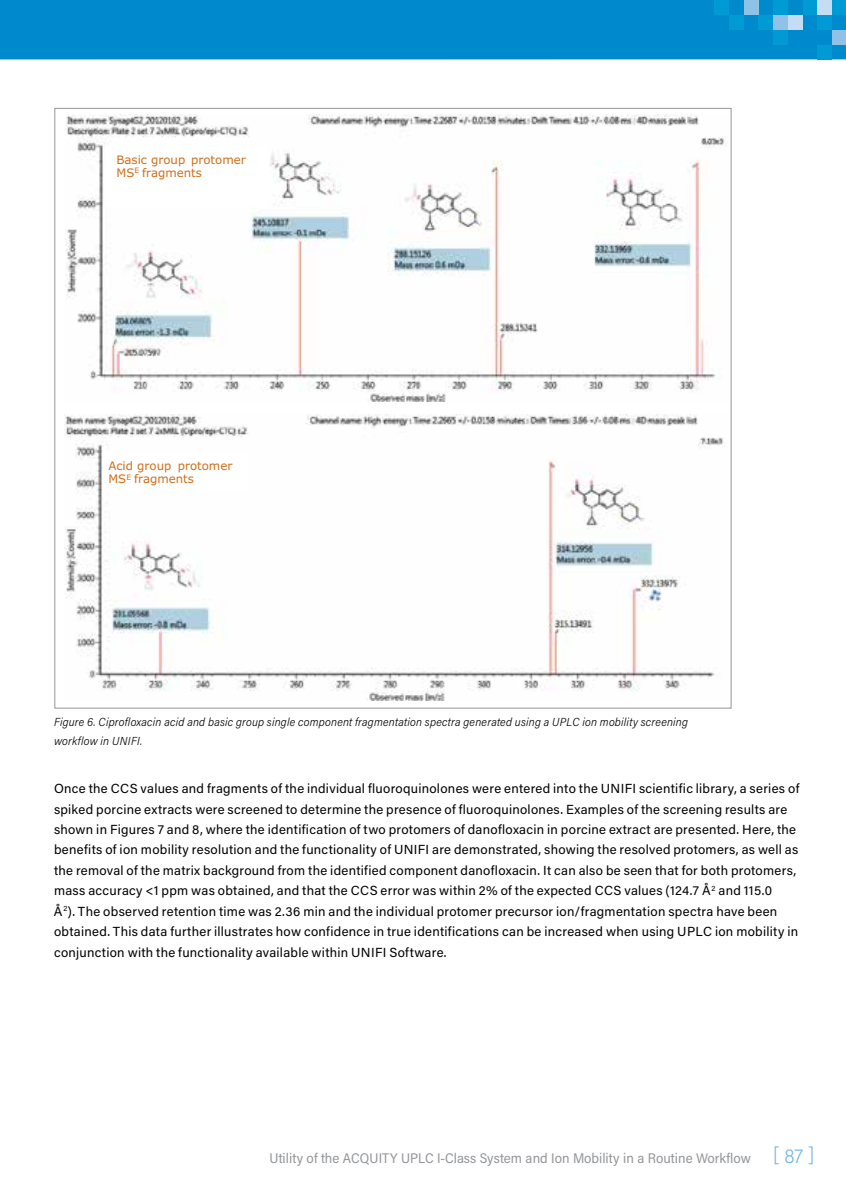
<style>
.page{position:relative;width:846px;height:1188px;background:#fff}
.page>*{position:absolute;margin:0;border:0;box-sizing:border-box;transform-origin:0 0}
.t1{font:14px "Acumin Pro Semi Cond";color:#939598}
.t2{font:13.2px/20.4px "Acumin Pro";letter-spacing:.025em;color:#000}
.t3{font:11.8px/12.8px "Verdana";color:#ce6f19}
.t4{font:italic 300 11.6px/18.6px "Acumin Pro Semi Cond";letter-spacing:.02em;color:#000}
.s1{font-weight:300;font-size:20px;color:#74b7e2}
</style>
<div class="page">
<img style="left:66px;top:115px;width:659px;height:286px">
<img style="left:65px;top:415px;width:658px;height:285px">
<div style="left:103px;top:451px;width:144px;height:42px;background:#fff"></div>
<div style="left:105px;top:146px;width:164px;height:62px;background:#fff"></div>
<div style="left:0;top:0;width:846px;height:59px;background:#008ace"></div>
<div style="left:714px;top:0;width:15px;height:15px;background:#009ad5"></div>
<div style="left:817px;top:45px;width:15px;height:14px;background:#009ad5"></div>
<div style="left:729px;top:15px;width:15px;height:15px;background:#009ad5"></div>
<div style="left:744px;top:0;width:15px;height:15px;background:#90c2e7"></div>
<div style="left:759px;top:15px;width:14px;height:15px;background:#009ad5"></div>
<div style="left:773px;top:15px;width:15px;height:15px;background:#90c2e7"></div>
<div style="left:788px;top:15px;width:15px;height:15px;background:#c5ddf2"></div>
<div style="left:773px;top:0;width:15px;height:15px;background:#009ad5"></div>
<div style="left:773px;top:30px;width:15px;height:15px;background:#009ad5"></div>
<div style="left:817px;top:0;width:15px;height:15px;background:#c5ddf2"></div>
<div style="left:803px;top:0;width:14px;height:15px;background:#009ad5"></div>
<div style="left:832px;top:0;width:14px;height:15px;background:#009ad5"></div>
<div style="left:817px;top:15px;width:15px;height:15px;background:#009ad5"></div>
<div style="left:832px;top:30px;width:14px;height:15px;background:#90c2e7"></div>
<p class="t3" style="left:116px;top:153px;width:131px">Basic group protomer<br>MS<sup>E</sup> fragments</p>
<p class="t3" style="left:108px;top:459px;width:126px">Acid group protomer<br>MS<sup>E</sup> fragments</p>
<p class="t4" style="left:54px;top:712px;width:636px">Figure 6. Ciprofloxacin acid and basic group single component fragmentation spectra generated using a UPLC ion mobility screening workflow in UNIFI.</p>
<p class="t2" style="left:54px;top:778px;width:747px">Once the CCS values and fragments of the individual fluoroquinolones were entered into the UNIFI scientific library, a series of spiked porcine extracts were screened to determine the presence of fluoroquinolones. Examples of the screening results are shown in Figures 7 and 8, where the identification of two protomers of danofloxacin in porcine extract are presented. Here, the benefits of ion mobility resolution and the functionality of UNIFI are demonstrated, showing the resolved protomers, as well as the removal of the matrix background from the identified component danofloxacin. It can also be seen that for both protomers, mass accuracy &lt;1 ppm was obtained, and that the CCS error was within 2% of the expected CCS values (124.7 Å<sup>2</sup> and 115.0<br>Å<sup>2</sup>). The observed retention time was 2.36 min and the individual protomer precursor ion/fragmentation spectra have been obtained. This data further illustrates how confidence in true identifications can be increased when using UPLC ion mobility in conjunction with the functionality available within UNIFI Software.</p>
<p class="t1" style="left:270px;top:1148px;width:546px">Utility of the ACQUITY UPLC I-Class System and Ion Mobility in a Routine Workflow <sup>[</sup> <span class="s1">87 </span><sup>]</sup></p>
</div>
